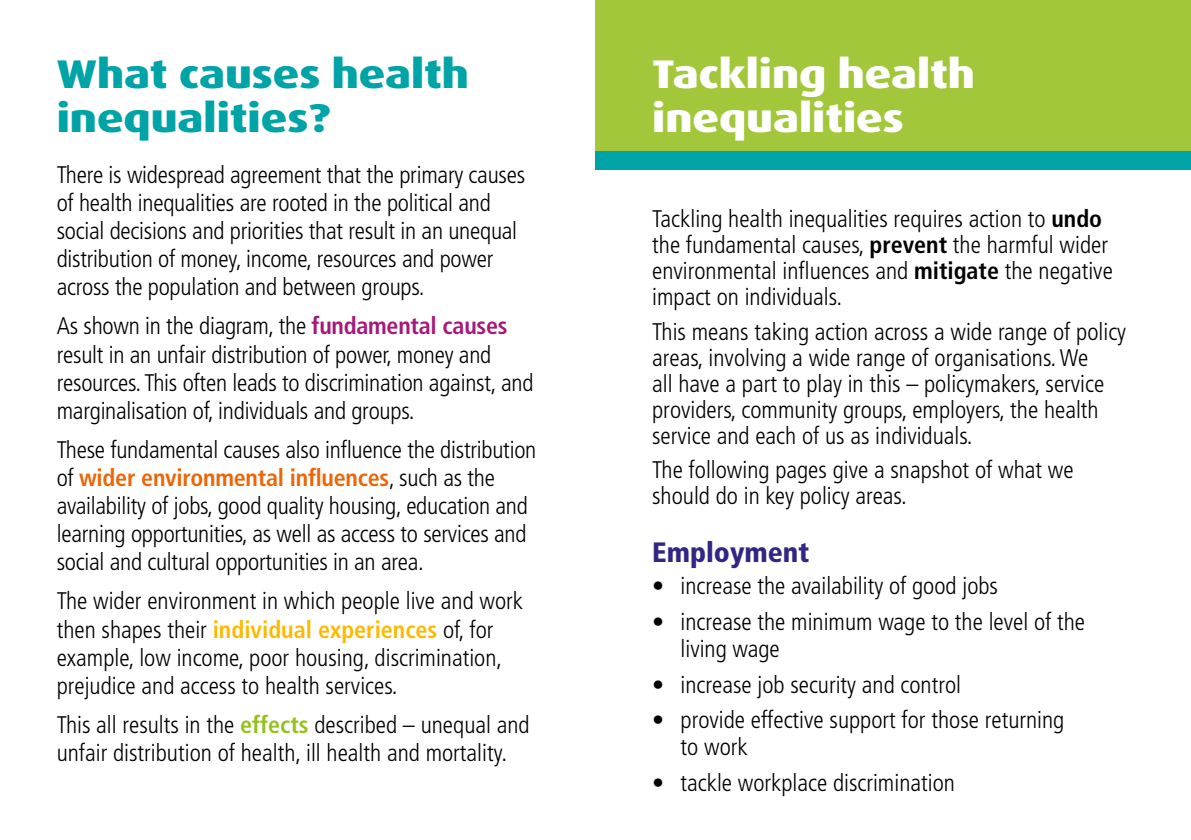
<style>
.page{position:relative;width:1191px;height:840px;background:#fff}
.page>*{position:absolute;margin:0;border:0;box-sizing:border-box;transform-origin:0 0}
.Heading_1{font:800 expanded 40px/44px "Dax OT";color:#00a3a6}
.Heading_1-2{font:800 expanded 40px/44px "Dax OT";color:#fff}
.Heading_2{font:900 condensed 28px "Frutiger LT Std";color:#312783}
.Body_text{font:300 condensed 24px/28px "Frutiger LT Std";color:#000}
.Body_bullets{font:300 condensed 24px/27px "Frutiger LT Std";color:#000}
.s1{font-weight:700;color:#a71979}
.s2{font-weight:700;color:#ec6608}
.s3{font-weight:700;color:#fbba00}
.s4{font-weight:700;color:#95c11f}
.s5{font-weight:700}
</style>
<div class="page">
<div style="left:595px;top:0;width:596px;height:164px;background:#a2c73a"></div>
<div style="left:595px;top:152px;width:596px;height:18px;background:#00a3a6"></div>
<h2 class="Heading_1" style="left:57px;top:53px;width:414px">What causes health inequalities?</h2>
<p class="Body_text" style="left:57px;top:161px;width:470px">There is widespread agreement that the primary causes of health inequalities are rooted in the political and social decisions and priorities that result in an unequal distribution of money, income, resources and power across the population and between groups.</p>
<p class="Body_text" style="left:57px;top:312px;width:478px">As shown in the diagram, the <span class="s1">fundamental causes </span>result in an unfair distribution of power, money and resources. This often leads to discrimination against, and marginalisation of, individuals and groups.</p>
<p class="Body_text" style="left:57px;top:435px;width:481px">These fundamental causes also influence the distribution of <span class="s2">wider environmental influences</span>, such as the availability of jobs, good quality housing, education and learning opportunities, as well as access to services and social and cultural opportunities in an area.</p>
<p class="Body_text" style="left:57px;top:587px;width:468px">The wider environment in which people live and work then shapes their <span class="s3">individual experiences</span> of, for example, low income, poor housing, discrimination, prejudice and access to health services.</p>
<p class="Body_text" style="left:57px;top:710px;width:474px">This all results in the <span class="s4">effects</span> described – unequal and unfair distribution of health, ill health and mortality.</p>
<h2 class="Heading_1-2" style="left:652px;top:53px;width:324px">Tackling health inequalities</h2>
<p class="Body_text" style="left:652px;top:206px;width:462px;line-height:26px">Tackling health inequalities requires action to <span class="s5">undo </span>the fundamental causes, <span class="s5">prevent</span> the harmful wider environmental influences and <span class="s5">mitigate</span> the negative impact on individuals.</p>
<p class="Body_text" style="left:652px;top:318px;width:475px;line-height:26px">This means taking action across a wide range of policy areas, involving a wide range of organisations. We<br>all have a part to play in this – policymakers, service providers, community groups, employers, the health service and each of us as individuals.</p>
<p class="Body_text" style="left:652px;top:457px;width:423px;line-height:26px">The following pages give a snapshot of what we should do in key policy areas.</p>
<h3 class="Heading_2" style="left:652px;top:535px;width:159px">Employment</h3>
<p class="Body_bullets" style="left:652px;top:572px;width:347px">• increase the availability of good jobs</p>
<p class="Body_bullets" style="left:680px;top:608px;width:406px;text-indent:-28px">• increase the minimum wage to the level of the living wage</p>
<p class="Body_bullets" style="left:652px;top:670px;width:310px">• increase job security and control</p>
<p class="Body_bullets" style="left:680px;top:706px;width:385px;text-indent:-28px">• provide effective support for those returning to work</p>
<p class="Body_bullets" style="left:652px;top:768px;width:304px">• tackle workplace discrimination</p>
</div>
